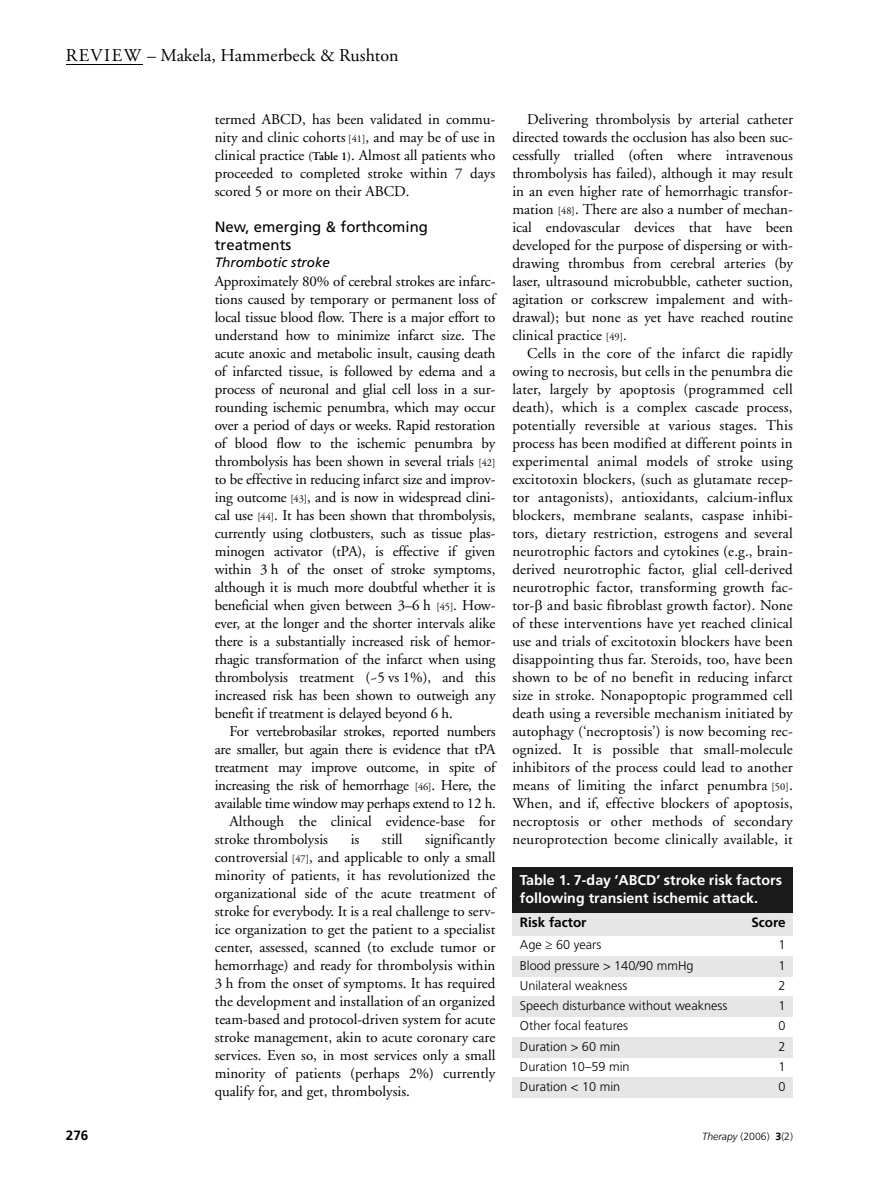
<style>
.page{position:relative;width:885px;height:1191px;background:#fff}
.page>*{position:absolute;margin:0;border:0;box-sizing:border-box;transform-origin:0 0}
.t1{font:18px "Adobe Garamond";color:#000}
.t2{font:15px/18px "Adobe Garamond";letter-spacing:-.005em;color:#000;text-align:justify}
.t3{font:15px/18px "Frutiger";letter-spacing:.005em;color:#000}
.t4{font:700 14.25px/18px "Frutiger";color:#fff}
.t5{font:700 13.5px "Frutiger";color:#000}
.t6{font:italic 13.5px "Frutiger";color:#000}
.t7{font:300 12.75px "Frutiger";letter-spacing:.005em;color:#000}
.t8{font:300 10.5px "Frutiger";color:#000}
.s1{font-size:10.5px}
.s2{font-weight:600;font-size:12px}
.s3{font-style:italic}
.s4{font-weight:700}
</style>
<div class="page">
<hr style="left:66px;top:64px;width:77px;height:1px;background:#000">
<div style="left:512px;top:867px;width:281px;height:46px;background:#1a1a1a"></div>
<div style="left:512px;top:913px;width:232px;height:23px;background:#e6e6e6"></div>
<div style="left:744px;top:913px;width:49px;height:23px;background:#e6e6e6"></div>
<div style="left:512px;top:956px;width:232px;height:20px;background:#e6e6e6"></div>
<div style="left:744px;top:956px;width:49px;height:20px;background:#e6e6e6"></div>
<div style="left:512px;top:996px;width:232px;height:21px;background:#e6e6e6"></div>
<div style="left:744px;top:996px;width:49px;height:21px;background:#e6e6e6"></div>
<div style="left:512px;top:1037px;width:232px;height:20px;background:#e6e6e6"></div>
<div style="left:744px;top:1037px;width:49px;height:20px;background:#e6e6e6"></div>
<div style="left:512px;top:1077px;width:232px;height:21px;background:#e6e6e6"></div>
<div style="left:744px;top:1077px;width:49px;height:21px;background:#e6e6e6"></div>
<p class="t1" style="left:66px;top:48px;width:334px">REVIEW – Makela, Hammerbeck &amp; Rushton</p>
<p class="t2" style="left:215px;top:112px;width:282px">termed ABCD, has been validated in commu&shy;nity and clinic cohorts <span class="s1">[41]</span>, and may be of use in clinical practice <span class="s2">(Table 1)</span>. Almost all patients who proceeded to completed stroke within 7 days scored 5 or more on their ABCD.</p>
<p class="t3" style="left:215px;top:219px;width:215px">New, emerging &amp; forthcoming treatments</p>
<p class="t6" style="left:215px;top:257px;width:117px">Thrombotic stroke</p>
<p class="t2" style="left:215px;top:274px;width:282px">Approximately 80% of cerebral strokes are infarc&shy;tions caused by temporary or permanent loss of local tissue blood flow. There is a major effort to understand how to minimize infarct size. The acute anoxic and metabolic insult, causing death of infarcted tissue, is followed by edema and a process of neuronal and glial cell loss in a sur&shy;rounding ischemic penumbra, which may occur over a period of days or weeks. Rapid restoration of blood flow to the ischemic penumbra by thrombolysis has been shown in several trials <span class="s1">[42] </span>to be effective in reducing infarct size and improv&shy;ing outcome <span class="s1">[43]</span>, and is now in widespread clini&shy;cal use <span class="s1">[44]</span>. It has been shown that thrombolysis, currently using clotbusters, such as tissue plas&shy;minogen activator (tPA), is effective if given within 3 h of the onset of stroke symptoms, although it is much more doubtful whether it is beneficial when given between 3–6 h <span class="s1">[45]</span>. How&shy;ever, at the longer and the shorter intervals alike there is a substantially increased risk of hemor&shy;rhagic transformation of the infarct when using thrombolysis treatment (~5 vs 1%), and this increased risk has been shown to outweigh any benefit if treatment is delayed beyond 6 h.</p>
<p class="t2" style="left:230px;top:724px;width:267px">For vertebrobasilar strokes, reported numbers</p>
<p class="t2" style="left:215px;top:742px;width:282px">are smaller, but again there is evidence that tPA</p>
<p class="t2" style="left:215px;top:760px;width:282px">treatment may improve outcome, in spite of</p>
<p class="t2" style="left:215px;top:778px;width:282px">increasing the risk of hemorrhage <span class="s1">[46]</span>. Here, the</p>
<p class="t2" style="left:215px;top:796px;width:283px">available time window may perhaps extend to 12 h.</p>
<p class="t2" style="left:230px;top:814px;width:267px">Although the clinical evidence-base for</p>
<p class="t2" style="left:215px;top:832px;width:115px">stroke thrombolysis</p>
<p class="t2" style="left:351px;top:832px;width:10px">is</p>
<p class="t2" style="left:382px;top:832px;width:22px">still</p>
<p class="t2" style="left:215px;top:832px;width:282px;text-indent:210px">significantly controversial <span class="s1">[47]</span>, and applicable to only a small minority of patients, it has revolutionized the organizational side of the acute treatment of stroke for everybody. It is a real challenge to serv&shy;ice organization to get the patient to a specialist center, assessed, scanned (to exclude tumor or hemorrhage) and ready for thrombolysis within 3 h from the onset of symptoms. It has required the development and installation of an organized team-based and protocol-driven system for acute stroke management, akin to acute coronary care services. Even so, in most services only a small minority of patients (perhaps 2%) currently qualify for, and get, thrombolysis.</p>
<p class="t2" style="left:512px;top:112px;width:282px;text-indent:15px">Delivering thrombolysis by arterial catheter directed towards the occlusion has also been suc&shy;cessfully trialled (often where intravenous thrombolysis has failed), although it may result in an even higher rate of hemorrhagic transfor&shy;mation <span class="s1">[48]</span>. There are also a number of mechan&shy;ical endovascular devices that have been developed for the purpose of dispersing or with&shy;drawing thrombus from cerebral arteries (by laser, ultrasound microbubble, catheter suction, agitation or corkscrew impalement and with&shy;drawal); but none as yet have reached routine clinical practice <span class="s1">[49]</span>.</p>
<p class="t2" style="left:512px;top:346px;width:282px;text-indent:15px">Cells in the core of the infarct die rapidly owing to necrosis, but cells in the penumbra die later, largely by apoptosis (programmed cell death), which is a complex cascade process, potentially reversible at various stages. This process has been modified at different points in experimental animal models of stroke using excitotoxin blockers, (such as glutamate recep&shy;tor antagonists), antioxidants, calcium-influx blockers, membrane sealants, caspase inhibi&shy;tors, dietary restriction, estrogens and several neurotrophic factors and cytokines (e.g., brain&shy;derived neurotrophic factor, glial cell-derived neurotrophic factor, transforming growth fac&shy;tor- and basic fibroblast growth factor). None of these interventions have yet reached clinical use and trials of excitotoxin blockers have been disappointing thus far. Steroids, too, have been shown to be of no benefit in reducing infarct size in stroke. Nonapoptopic programmed cell death using a reversible mechanism initiated by autophagy (‘necroptosis’) is now becoming rec&shy;ognized. It is possible that small-molecule inhibitors of the process could lead to another means of limiting the infarct penumbra <span class="s1">[50]</span>.<br>When, and if, effective blockers of apoptosis, necroptosis or other methods of secondary neuroprotection become clinically available, it</p>
<p class="t4" style="left:520px;top:871px;width:264px">Table 1. 7-day ‘ABCD’ stroke risk factors following transient ischemic attack.</p>
<p class="t5" style="left:520px;top:915px;width:68px">Risk factor</p>
<p class="t5" style="left:751px;top:915px;width:36px">Score</p>
<p class="t7" style="left:520px;top:940px;width:83px">Age ≥ 60 years</p>
<p class="t7" style="left:779px;top:940px;width:9px">1</p>
<p class="t7" style="left:520px;top:960px;width:175px">Blood pressure &gt; 140/90 mmHg</p>
<p class="t7" style="left:778px;top:960px;width:9px">1</p>
<p class="t7" style="left:520px;top:980px;width:109px">Unilateral weakness</p>
<p class="t7" style="left:779px;top:980px;width:9px">2</p>
<p class="t7" style="left:520px;top:1001px;width:209px">Speech disturbance without weakness</p>
<p class="t7" style="left:778px;top:1001px;width:9px">1</p>
<p class="t7" style="left:520px;top:1021px;width:110px">Other focal features</p>
<p class="t7" style="left:779px;top:1021px;width:9px">0</p>
<p class="t7" style="left:520px;top:1041px;width:102px">Duration &gt; 60 min</p>
<p class="t7" style="left:778px;top:1041px;width:9px">2</p>
<p class="t7" style="left:520px;top:1061px;width:111px">Duration 10–59 min</p>
<p class="t7" style="left:779px;top:1061px;width:9px">1</p>
<p class="t7" style="left:520px;top:1082px;width:102px">Duration &lt; 10 min</p>
<p class="t7" style="left:778px;top:1082px;width:9px">0</p>
<p class="t5" style="left:66px;top:1127px;width:24px">276</p>
<p class="t8" style="left:702px;top:1132px;width:92px"><span class="s3">Therapy</span> (2006) <span class="s4">3</span>(2)</p>
</div>
